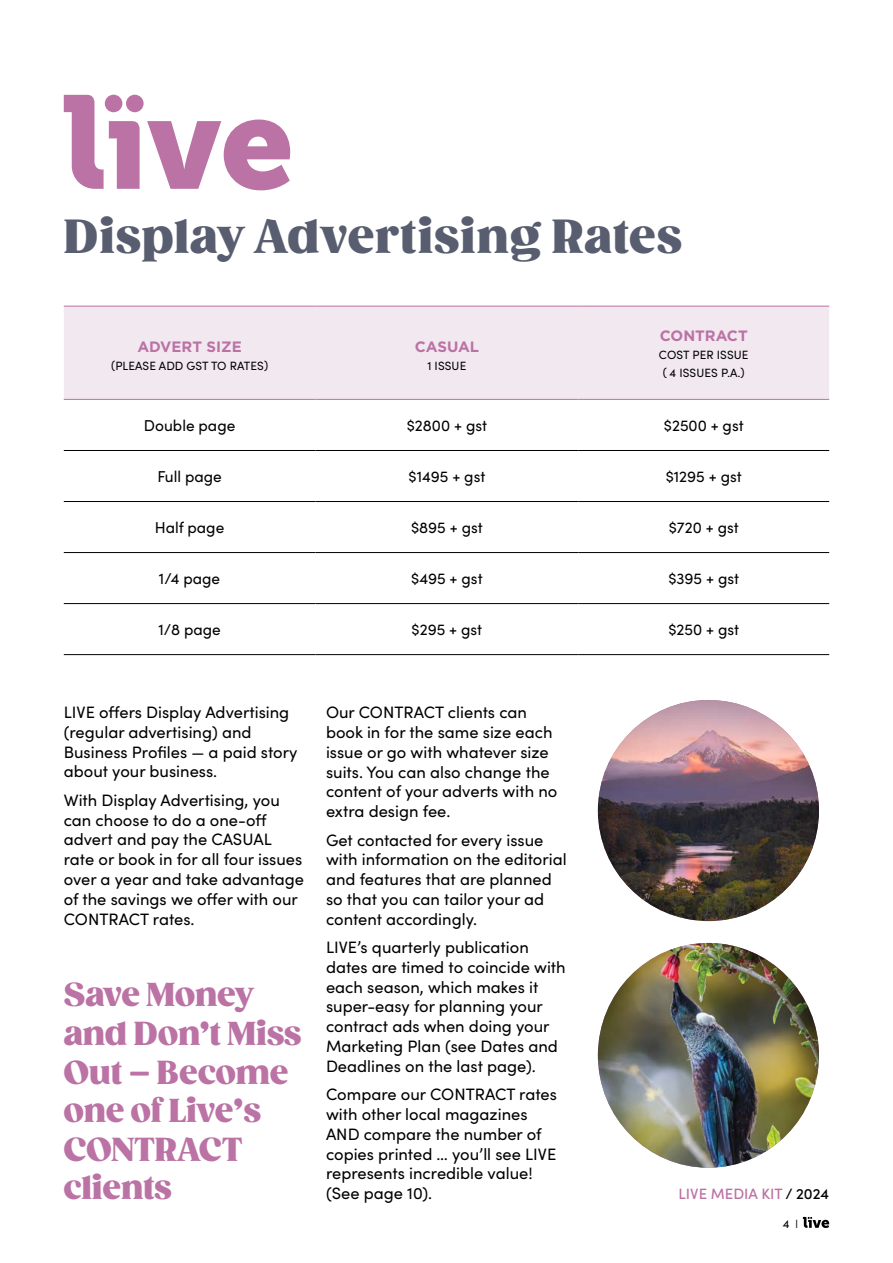
<style>
.page{position:relative;width:893px;height:1263px;background:#fff}
.page>*{position:absolute;margin:0;border:0;box-sizing:border-box;transform-origin:0 0}
.t1{font:800 46.2px "Gazpacho";letter-spacing:.02em;color:#585d70}
.t2{font:800 32.1px/38.5px "Gazpacho";color:#bb72a4}
.t3{font:16.5px/19.8px "Sofia Pro";color:#000}
.t4{font:15.75px "Sofia Pro";color:#000}
.t5{font:700 15px "Gotham";color:#bb72a4}
.t6{font:500 15px "Sofia Pro";color:#bb72a4}
.t7{font:12px/18px "Sofia Pro";letter-spacing:.01em;color:#000;text-align:center}
.s1{color:#000}
.s2{font-weight:300}
</style>
<div class="page">
<svg style="left:803px;top:1217px;width:26px;height:11px"></svg>
<div style="left:64px;top:307px;width:765px;height:92px;background:#f2e9f0"></div>
<hr style="left:64px;top:450px;width:251px;height:1px;background:#000">
<hr style="left:315px;top:450px;width:263px;height:1px;background:#000">
<hr style="left:578px;top:450px;width:251px;height:1px;background:#000">
<hr style="left:64px;top:501px;width:251px;height:1px;background:#000">
<hr style="left:315px;top:501px;width:263px;height:1px;background:#000">
<hr style="left:578px;top:501px;width:251px;height:1px;background:#000">
<hr style="left:64px;top:552px;width:251px;height:1px;background:#000">
<hr style="left:315px;top:552px;width:263px;height:1px;background:#000">
<hr style="left:578px;top:552px;width:251px;height:1px;background:#000">
<hr style="left:64px;top:603px;width:251px;height:1px;background:#000">
<hr style="left:315px;top:603px;width:263px;height:1px;background:#000">
<hr style="left:578px;top:603px;width:251px;height:1px;background:#000">
<hr style="left:64px;top:654px;width:251px;height:1px;background:#000">
<hr style="left:315px;top:654px;width:263px;height:1px;background:#000">
<hr style="left:578px;top:654px;width:251px;height:1px;background:#000">
<hr style="left:64px;top:306px;width:251px;height:1px;background:#bb72a4">
<hr style="left:315px;top:306px;width:263px;height:1px;background:#bb72a4">
<hr style="left:578px;top:306px;width:251px;height:1px;background:#bb72a4">
<hr style="left:64px;top:399px;width:251px;height:1px;background:#bb72a4">
<hr style="left:315px;top:399px;width:263px;height:1px;background:#bb72a4">
<hr style="left:578px;top:399px;width:251px;height:1px;background:#bb72a4">
<svg style="left:64px;top:95px;width:226px;height:95px"></svg>
<img style="left:598px;top:700px;width:221px;height:221px;border-radius:111px">
<img style="left:598px;top:943px;width:221px;height:225px">
<h1 class="t1" style="left:64px;top:208px;width:620px">Display Advertising Rates</h1>
<p class="t5" style="left:137px;top:336px;width:106px">ADVERT SIZE</p>
<p class="t7" style="left:111px;top:356px;width:159px">(PLEASE ADD GST TO RATES)</p>
<p class="t5" style="left:415px;top:336px;width:66px">CASUAL</p>
<p class="t7" style="left:427px;top:356px;width:40px">1 ISSUE</p>
<p class="t5" style="left:660px;top:325px;width:89px">CONTRACT</p>
<p class="t7" style="left:659px;top:345px;width:91px">COST PER ISSUE ( 4 ISSUES P.A.)</p>
<p class="t4" style="left:144px;top:414px;width:93px">Double page</p>
<p class="t4" style="left:407px;top:414px;width:82px">$2800 + gst</p>
<p class="t4" style="left:664px;top:414px;width:81px">$2500 + gst</p>
<p class="t4" style="left:157px;top:465px;width:66px">Full page</p>
<p class="t4" style="left:408px;top:465px;width:78px">$1495 + gst</p>
<p class="t4" style="left:666px;top:465px;width:78px">$1295 + gst</p>
<p class="t4" style="left:155px;top:516px;width:71px">Half page</p>
<p class="t4" style="left:411px;top:516px;width:73px">$895 + gst</p>
<p class="t4" style="left:669px;top:516px;width:72px">$720 + gst</p>
<p class="t4" style="left:159px;top:567px;width:63px">1/4 page</p>
<p class="t4" style="left:411px;top:567px;width:73px">$495 + gst</p>
<p class="t4" style="left:668px;top:567px;width:72px">$395 + gst</p>
<p class="t4" style="left:158px;top:618px;width:64px">1/8 page</p>
<p class="t4" style="left:412px;top:618px;width:72px">$295 + gst</p>
<p class="t4" style="left:668px;top:618px;width:72px">$250 + gst</p>
<p class="t3" style="left:64px;top:701px;width:235px">LIVE offers Display Advertising (regular advertising) and<br>Business Profiles — a paid story about your business.</p>
<p class="t3" style="left:64px;top:789px;width:242px">With Display Advertising, you can choose to do a one-off advert and pay the CASUAL rate or book in for all four issues over a year and take advantage of the savings we offer with our<br>CONTRACT rates.</p>
<h2 class="t2" style="left:64px;top:976px;width:239px">Save Money and Don’t Miss<br>Out – Become one of Live’s<br>CONTRACT clients</h2>
<p class="t3" style="left:326px;top:702px;width:233px">Our CONTRACT clients can book in for the same size each issue or go with whatever size suits. You can also change the content of your adverts with no extra design fee.</p>
<p class="t3" style="left:326px;top:829px;width:242px">Get contacted for every issue with information on the editorial and features that are planned so that you can tailor your ad content accordingly.</p>
<p class="t3" style="left:326px;top:936px;width:241px">LIVE’s quarterly publication dates are timed to coincide with each season, which makes it super-easy for planning your contract ads when doing your<br>Marketing Plan (see Dates and<br>Deadlines on the last page).</p>
<p class="t3" style="left:326px;top:1083px;width:232px">Compare our CONTRACT rates with other local magazines<br>AND compare the number of copies printed … you’ll see LIVE represents incredible value! (See page 10).</p>
<p class="t6" style="left:678px;top:1183px;width:152px">LIVE MEDIA KIT <span class="s1">/ 2024</span></p>
<p class="t7" style="left:783px;top:1214px;width:17px">4 <span class="s2">I</span></p>
</div>
